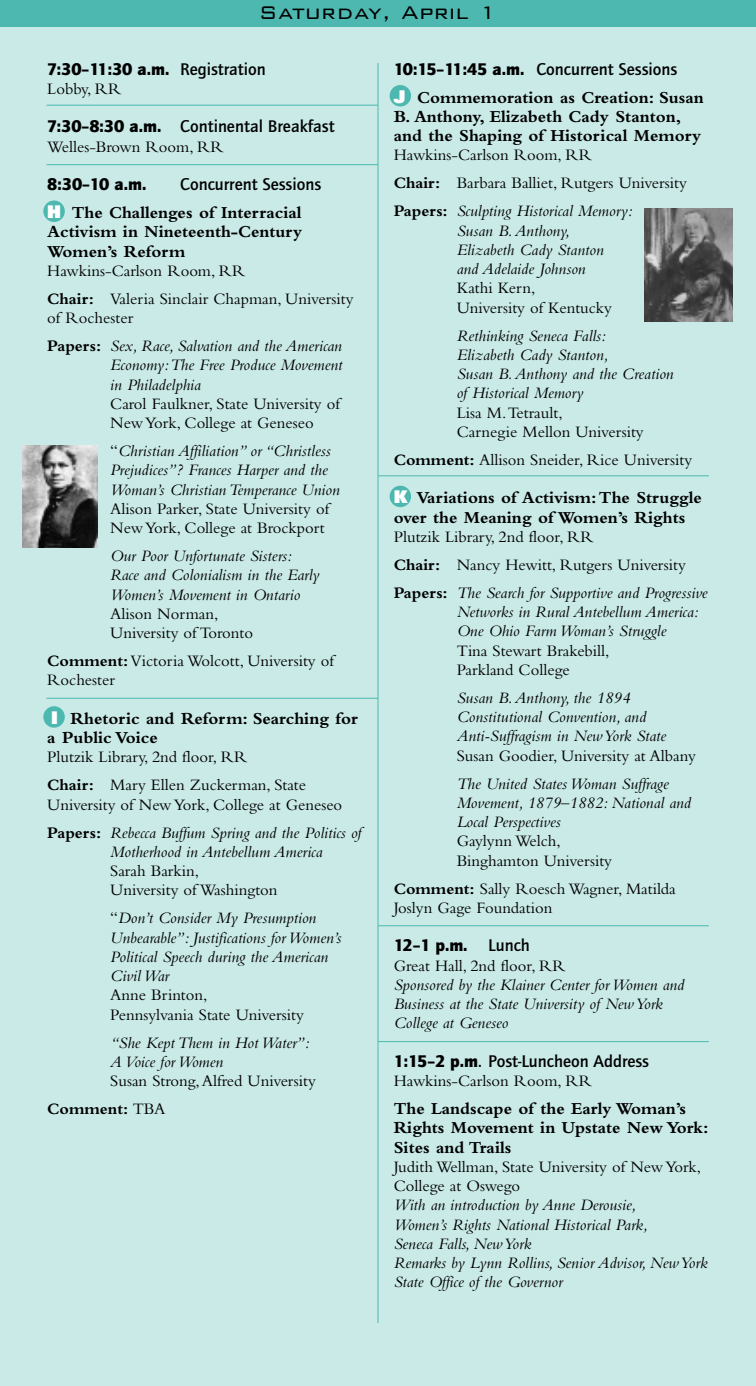
<style>
.page{position:relative;width:756px;height:1386px;background:#fff}
.page>*{position:absolute;margin:0;border:0;box-sizing:border-box;transform-origin:0 0}
.t1{font:300 24.5px "Bank Gothic BT";color:#000}
.t2{font:700 17.5px/19.2px "Bembo";color:#000}
.t3{font:700 17.5px "Quay Itc T";color:#000}
.t4{font:900 17.5px "Quay Itc T";letter-spacing:-.03em;color:#000}
.t5{font:16.62px/19.2px "Bembo";color:#000}
.t6{font:italic 16.62px/19.2px "Bembo";color:#000}
.s1{font-weight:700}
.s2{font-weight:900}
.s3{font-family:"Univers";font-weight:900;color:#fff}
.s4{font-style:normal}
.s5{font-weight:700;font-style:normal}
.s6{font-style:italic}
</style>
<div class="page">
<div style="left:0;top:8px;width:756px;height:1378px;background:#c9eae7"></div>
<div style="left:0;top:0;width:756px;height:26px;background:#4db8b0"></div>
<hr style="left:378px;top:63px;width:1px;height:1260px;background:#4db8b0">
<hr style="left:378px;top:475px;width:331px;height:1px;background:#4db8b0">
<hr style="left:47px;top:105px;width:331px;height:1px;background:#4db8b0">
<hr style="left:47px;top:164px;width:331px;height:1px;background:#4db8b0">
<hr style="left:46px;top:698px;width:332px;height:1px;background:#4db8b0">
<hr style="left:378px;top:925px;width:331px;height:1px;background:#4db8b0">
<hr style="left:378px;top:1041px;width:331px;height:1px;background:#4db8b0">
<img style="left:22px;top:445px;width:76px;height:103px">
<div style="left:390px;top:85px;width:21px;height:21px;background:#4db8b0;border-radius:50%"></div>
<div style="left:390px;top:486px;width:21px;height:21px;background:#4db8b0;border-radius:50%"></div>
<div style="left:43px;top:201px;width:22px;height:21px;background:#4db8b0;border-radius:50%"></div>
<div style="left:43px;top:706px;width:22px;height:22px;background:#4db8b0;border-radius:50%"></div>
<img style="left:644px;top:208px;width:88px;height:113px">
<h1 class="t1" style="left:259px;top:-4px;width:240px">Saturday, April 1</h1>
<p class="t4" style="left:47px;top:63px;width:220px">7:30–11:30 a.m. <span class="s1">Registration</span></p>
<p class="t5" style="left:47px;top:81px;width:76px">Lobby, RR</p>
<p class="t3" style="left:47px;top:120px;width:289px"><span class="s2">7:30–8:30 a.m.</span> Continental Breakfast</p>
<p class="t5" style="left:47px;top:138px;width:178px">Welles-Brown Room, RR</p>
<p class="t4" style="left:47px;top:178px;width:101px">8:30–10 a.m.</p>
<p class="t3" style="left:180px;top:178px;width:142px">Concurrent Sessions</p>
<p class="t2" style="left:47px;top:205px;width:256px;text-align:justify"><span class="s3">H</span> The Challenges of Interracial Activism in Nineteenth-Century Women’s Reform</p>
<p class="t5" style="left:47px;top:258px;width:308px;line-height:28px">Hawkins-Carlson Room, RR<br><span class="s1">Chair:</span> Valeria Sinclair Chapman, University</p>
<p class="t6" style="left:47px;top:306px;width:296px;line-height:28px"><span class="s4">of Rochester<br></span><span class="s5">Papers:</span> Sex, Race, Salvation and the American</p>
<p class="t6" style="left:110px;top:357px;width:234px">Economy:The Free Produce Movement in Philadelphia</p>
<p class="t5" style="left:110px;top:396px;width:231px">Carol Faulkner, State University of<br>New York, College at Geneseo</p>
<p class="t6" style="left:110px;top:443px;width:231px"><span class="s4">“</span>Christian Affiliation” or “Christless<br>Prejudices”? Frances Harper and the<br>Woman’s Christian Temperance Union</p>
<p class="t5" style="left:110px;top:501px;width:220px">Alison Parker, State University of<br>New York, College at Brockport</p>
<p class="t6" style="left:110px;top:548px;width:211px">Our Poor Unfortunate Sisters:<br>Race and Colonialism in the Early<br>Women’s Movement in Ontario</p>
<p class="t5" style="left:110px;top:606px;width:144px">Alison Norman,<br>University of Toronto</p>
<p class="t5" style="left:47px;top:653px;width:288px"><span class="s1">Comment:</span>Victoria Wolcott, University of<br>Rochester</p>
<p class="t2" style="left:47px;top:710px;width:312px"><span class="s3">I</span> Rhetoric and Reform: Searching for a Public Voice</p>
<p class="t5" style="left:47px;top:745px;width:260px;line-height:28px">Plutzik Library, 2nd floor, RR<br><span class="s1">Chair:</span> Mary Ellen Zuckerman, State</p>
<p class="t5" style="left:47px;top:792px;width:316px;line-height:28px">University of New York, College at Geneseo<br><span class="s1">Papers:</span> <span class="s6">Rebecca Buffum Spring and the Politics of</span></p>
<p class="t6" style="left:110px;top:844px;width:214px">Motherhood in Antebellum America</p>
<p class="t5" style="left:110px;top:863px;width:169px">Sarah Barkin,<br>University of Washington</p>
<p class="t6" style="left:110px;top:910px;width:233px"><span class="s4">“</span>Don’t Consider My Presumption<br>Unbearable”: Justifications for Women’s<br>Political Speech during the American<br>Civil War</p>
<p class="t5" style="left:110px;top:987px;width:195px">Anne Brinton,<br>Pennsylvania State University</p>
<p class="t6" style="left:110px;top:1034px;width:201px">“She Kept Them in Hot Water”:<br>A Voice for Women</p>
<p class="t5" style="left:47px;top:1069px;width:270px;line-height:28px;text-indent:63px">Susan Strong,Alfred University<br><span class="s1">Comment:</span> TBA</p>
<p class="t3" style="left:394px;top:63px;width:285px"><span class="s2">10:15–11:45 a.m.</span> Concurrent Sessions</p>
<p class="t2" style="left:394px;top:89px;width:312px"><span class="s3">J</span> Commemoration as Creation: Susan<br>B. Anthony, Elizabeth Cady Stanton, and the Shaping of Historical Memory</p>
<p class="t5" style="left:394px;top:143px;width:295px;line-height:28px">Hawkins-Carlson Room, RR<br><span class="s1">Chair:</span> Barbara Balliet, Rutgers University<br><span class="s1">Papers:</span> <span class="s6">Sculpting Historical Memory:</span></p>
<p class="t6" style="left:457px;top:222px;width:149px">Susan B.Anthony,<br>Elizabeth Cady Stanton and Adelaide Johnson</p>
<p class="t5" style="left:457px;top:280px;width:157px">Kathi Kern,<br>University of Kentucky</p>
<p class="t6" style="left:457px;top:327px;width:219px">Rethinking Seneca Falls:<br>Elizabeth Cady Stanton,<br>Susan B.Anthony and the Creation of Historical Memory</p>
<p class="t5" style="left:457px;top:404px;width:188px">Lisa M.Tetrault,<br>Carnegie Mellon University</p>
<p class="t5" style="left:394px;top:452px;width:300px"><span class="s1">Comment:</span> Allison Sneider, Rice University</p>
<p class="t2" style="left:394px;top:490px;width:310px"><span class="s3">K</span> Variations of Activism:The Struggle over the Meaning of Women’s Rights</p>
<p class="t5" style="left:394px;top:524px;width:315px;line-height:28px">Plutzik Library, 2nd floor, RR<br><span class="s1">Chair:</span> Nancy Hewitt, Rutgers University<br><span class="s1">Papers:</span> <span class="s6">The Search for Supportive and Progressive</span></p>
<p class="t6" style="left:457px;top:604px;width:244px">Networks in Rural Antebellum America:<br>One Ohio Farm Woman’s Struggle</p>
<p class="t5" style="left:457px;top:642px;width:154px">Tina Stewart Brakebill,<br>Parkland College</p>
<p class="t6" style="left:457px;top:690px;width:211px">Susan B.Anthony, the 1894<br>Constitutional Convention, and<br>Anti-Suffragism in New York State</p>
<p class="t5" style="left:457px;top:747px;width:241px">Susan Goodier, University at Albany</p>
<p class="t6" style="left:457px;top:775px;width:236px">The United States Woman Suffrage<br>Movement, 1879–1882: National and<br>Local Perspectives</p>
<p class="t5" style="left:457px;top:833px;width:157px">Gaylynn Welch,<br>Binghamton University</p>
<p class="t5" style="left:394px;top:880px;width:284px"><span class="s1">Comment:</span> Sally Roesch Wagner, Matilda<br>Joslyn Gage Foundation</p>
<p class="t4" style="left:394px;top:939px;width:138px">12–1 p.m. <span class="s1">Lunch</span></p>
<p class="t5" style="left:394px;top:957px;width:174px">Great Hall, 2nd floor, RR</p>
<p class="t6" style="left:394px;top:977px;width:292px">Sponsored by the Klainer Center for Women and<br>Business at the State University of New York<br>College at Geneseo</p>
<p class="t3" style="left:394px;top:1055px;width:257px"><span class="s2">1:15–2 p.m</span>. Post-Luncheon Address</p>
<p class="t5" style="left:394px;top:1073px;width:200px">Hawkins-Carlson Room, RR</p>
<p class="t2" style="left:394px;top:1101px;width:316px">The Landscape of the Early Woman’s<br>Rights Movement in Upstate New York:<br>Sites and Trails</p>
<p class="t5" style="left:394px;top:1159px;width:309px">Judith Wellman, State University of New York,<br>College at Oswego</p>
<p class="t6" style="left:394px;top:1197px;width:315px">With an introduction by Anne Derousie,<br>Women’s Rights National Historical Park,<br>Seneca Falls, New York<br>Remarks by Lynn Rollins, Senior Advisor, New York State Office of the Governor</p>
</div>
